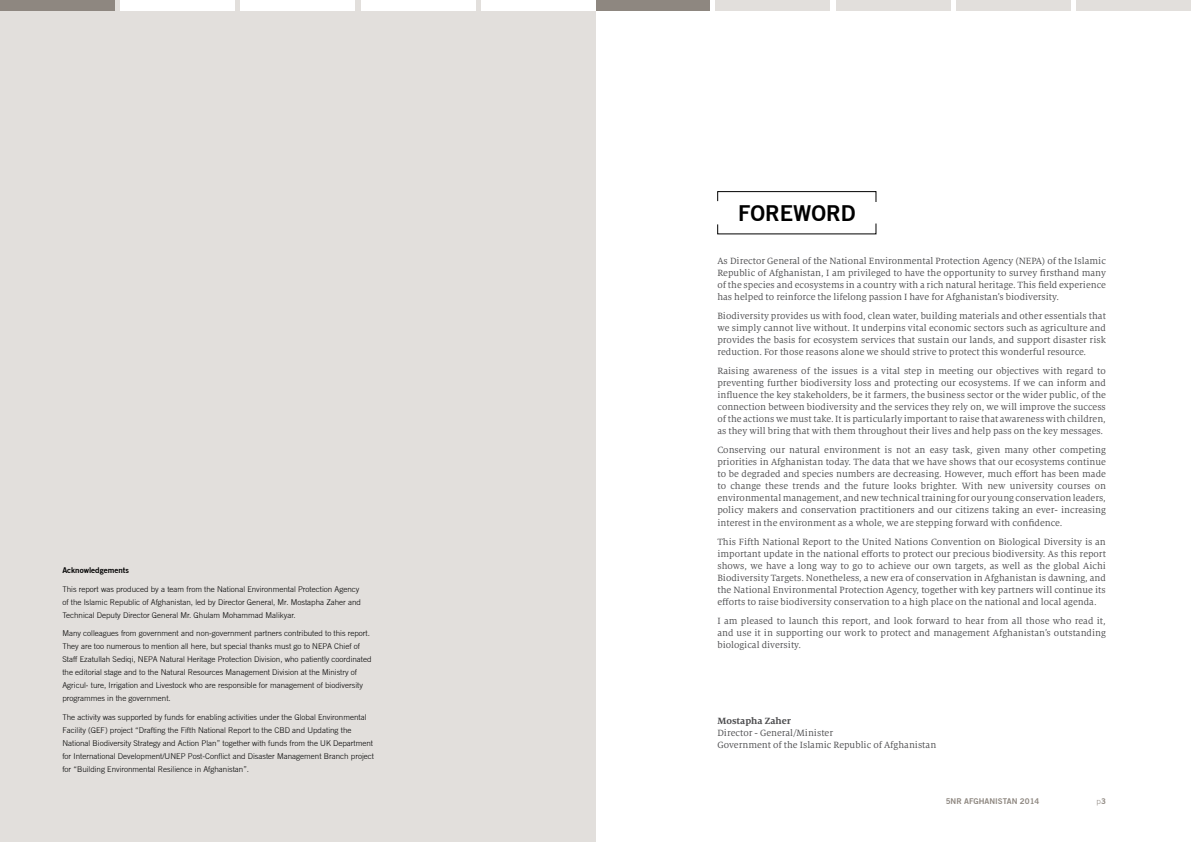
<style>
.page{position:relative;width:1191px;height:842px;background:#fff}
.page>*{position:absolute;margin:0;border:0;box-sizing:border-box;transform-origin:0 0}
.t1{font:700 22px "Trade Gothic No.2";color:#000}
.t2{font:10px/12px "Milo Serif OT";color:#4d4d4f;text-align:justify}
.t3{font:700 10px "Milo Serif OT";color:#4d4d4f}
.t4{font:300 8px/13px "Trade Gothic";color:#000}
.t5{font:700 8px "Trade Gothic No.2";color:#8e8780}
.t6{font:700 8px "Trade Gothic No.2";color:#000}
.t7{font:300 8px "Trade Gothic";color:#8e8780}
.s1{font-family:"Trade Gothic No.2";font-weight:700}
</style>
<div class="page">
<div style="left:0;top:0;width:595px;height:842px;background:#e2dfdc"></div>
<svg style="left:717px;top:223px;width:159px;height:11px"></svg>
<svg style="left:717px;top:191px;width:159px;height:11px"></svg>
<div style="left:595px;top:0;width:115px;height:11px;background:#8e8780"></div>
<div style="left:0;top:0;width:114px;height:11px;background:#8e8780"></div>
<div style="left:120px;top:0;width:115px;height:11px;background:#fff"></div>
<div style="left:240px;top:0;width:115px;height:11px;background:#fff"></div>
<div style="left:361px;top:0;width:114px;height:11px;background:#fff"></div>
<div style="left:481px;top:0;width:114px;height:11px;background:#fff"></div>
<div style="left:716px;top:0;width:114px;height:11px;background:#e2dfdc"></div>
<div style="left:836px;top:0;width:114px;height:11px;background:#e2dfdc"></div>
<div style="left:956px;top:0;width:114px;height:11px;background:#e2dfdc"></div>
<div style="left:1076px;top:0;width:115px;height:11px;background:#e2dfdc"></div>
<p class="t6" style="left:62px;top:565px;width:68px">ACKNOWLEDGEMENTS</p>
<p class="t4" style="left:62px;top:582px;width:300px">This report was produced by a team from the National Environmental Protection Agency of the Islamic Republic of Afghanistan, led by Director General, Mr. Mostapha Zaher and<br>Technical Deputy Director General Mr. Ghulam Mohammad Malikyar.</p>
<p class="t4" style="left:62px;top:627px;width:311px">Many colleagues from government and non-government partners contributed to this report.<br>They are too numerous to mention all here, but special thanks must go to NEPA Chief of Staff Ezatullah Sediqi, NEPA Natural H eritage Protection Division, who patiently coordinated the editorial stage and to the Natural Resources Management Division at the Ministry of Agricul- ture, I rrigation and Livestock who are responsible for management of biodiversity programmes in the government.</p>
<p class="t4" style="left:62px;top:710px;width:313px">The activity was supported by funds for enabling activities under the Global Environmental Facility (GEF) project “Drafting the Fifth National Report to the CBD and Updating the National Biodiversity Strategy and Action Plan” together with funds from the UK Department for I nternational Development/UNEP Post-Conflict and Disaster Management Branch project for “Building Environmental Resilience in Afghanistan”.</p>
<h1 class="t1" style="left:738px;top:199px;width:119px">FOREWORD</h1>
<p class="t2" style="left:717px;top:255px;width:390px">As Director General of the National Environmental Protection Agency (NEPA) of the Islamic Republic of Afghanistan, I am privileged to have the opportunity to survey firsthand many of the species and ecosystems in a country with a rich natural heritage. This field experience has helped to reinforce the lifelong passion I have for Afghanistan’s biodiversity.</p>
<p class="t2" style="left:717px;top:310px;width:390px">Biodiversity provides us with food, clean water, building materials and other essentials that we simply cannot live without. It underpins vital economic sectors such as agriculture and provides the basis for ecosystem services that sustain our lands, and support disaster risk reduction. For those reasons alone we should strive to protect this wonderful resource.</p>
<p class="t2" style="left:717px;top:365px;width:390px">Raising awareness of the issues is a vital step in meeting our objectives with regard to preventing further biodiversity loss and protecting our ecosystems. If we can inform and influence the key stakeholders, be it farmers, the business sector or the wider public, of the connection between biodiversity and the services they rely on, we will improve the success of the actions we must take. It is particularly important to raise that awareness with children, as they will bring that with them throughout their lives and help pass on the key messages.</p>
<p class="t2" style="left:717px;top:444px;width:390px">Conserving our natural environment is not an easy task, given many other competing priorities in Afghanistan today. The data that we have shows that our ecosystems continue to be degraded and species numbers are decreasing. However, much effort has been made to change these trends and the future looks brighter. With new university courses on environmental management, and new technical training for our young conservation leaders, policy makers and conservation practitioners and our citizens taking an ever- increasing interest in the environment as a whole, we are stepping forward with confidence.</p>
<p class="t2" style="left:717px;top:536px;width:390px">This Fifth National Report to the United Nations Convention on Biological Diversity is an important update in the national efforts to protect our precious biodiversity. As this report shows, we have a long way to go to achieve our own targets, as well as the global Aichi Biodiversity Targets. Nonetheless, a new era of conservation in Afghanistan is dawning, and the National Environmental Protection Agency, together with key partners will continue its efforts to raise biodiversity conservation to a high place on the national and local agenda.</p>
<p class="t2" style="left:717px;top:615px;width:390px">I am pleased to launch this report, and look forward to hear from all those who read it, and use it in supporting our work to protect and management Afghanistan’s outstanding biological diversity.</p>
<p class="t3" style="left:717px;top:715px;width:75px">Mostapha Zaher</p>
<p class="t2" style="left:717px;top:727px;width:220px">Director - General/Minister<br>Government of the Islamic Republic of Afghanistan</p>
<p class="t5" style="left:945px;top:797px;width:95px">5NR AFGHAN ISTAN 2014</p>
<p class="t7" style="left:1096px;top:797px;width:11px">p<span class="s1">3</span></p>
</div>
